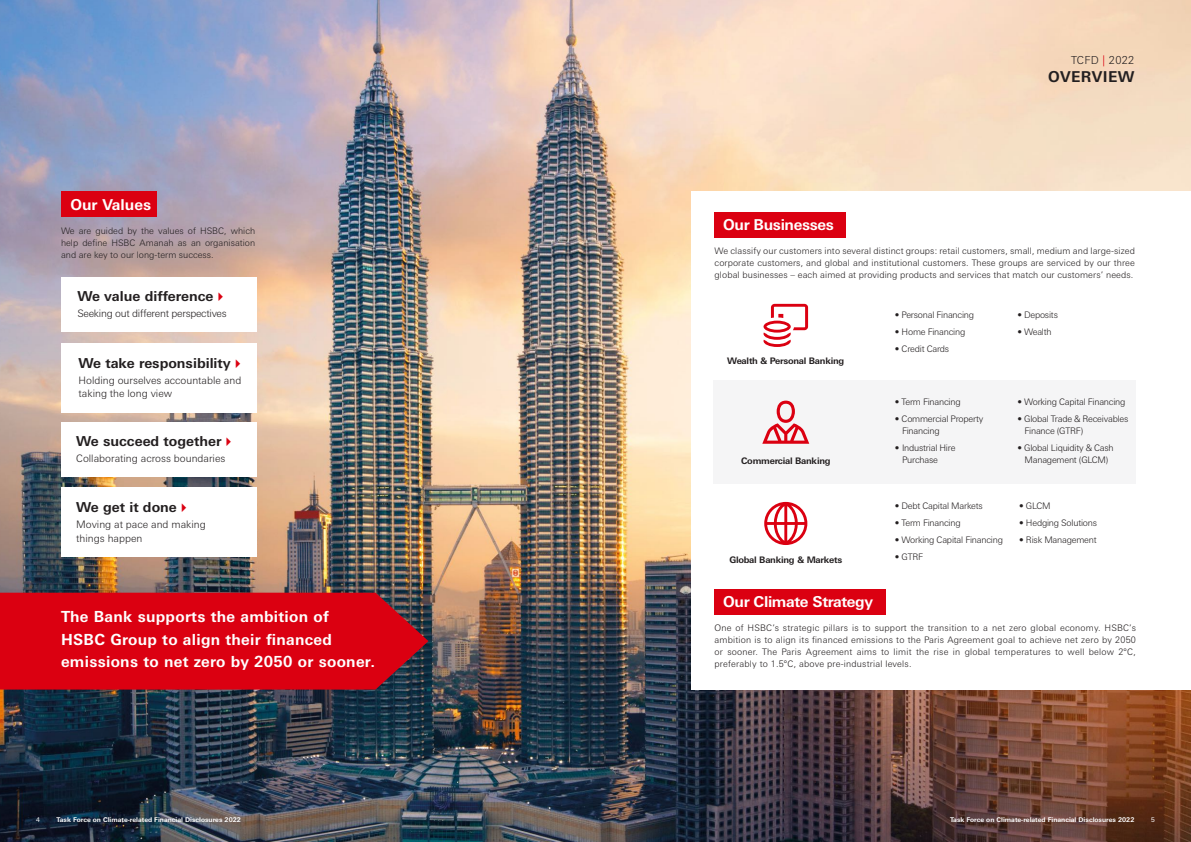
<style>
.page{position:relative;width:1191px;height:842px;background:#fff}
.page>*{position:absolute;margin:0;border:0;box-sizing:border-box;transform-origin:0 0}
.t1{font:700 15.3px/22.4px "Univers Nextfor HSBC";letter-spacing:.02em;color:#fff}
.t2{font:700 15px "Univers Nextfor HSBC";letter-spacing:-.025em;color:#fff}
.t3{font:700 15px "Univers Nextfor HSBC";color:#fff}
.t4{font:700 15px "Univers Nextfor HSBC";letter-spacing:.025em;color:#231f20}
.t5{font:700 13.7px "Univers Nextfor HSBC";color:#231f20}
.t6{font:300 11px "Univers Nextfor HSBC";color:#231f20}
.t7{font:300 10.3px/13.7px "Univers Nextfor HSBC";color:#231f20}
.t8{font:300 10.3px "Univers Nextfor HSBC";letter-spacing:-.025em;color:#231f20}
.t9{font:300 9px/12px "Univers Nextfor HSBC";letter-spacing:-.025em;color:#231f20}
.t10{font:700 9px "Univers Nextfor HSBC";letter-spacing:-.025em;color:#231f20}
.t11{font:700 6.5px "Univers Nextfor HSBC";color:#fff}
.t12{font:6.5px "Univers Nextfor HSBC";color:#fff}
.s1{color:#db0011}
</style>
<div class="page">
<img style="left:0;top:0;width:1191px;height:842px">
<div style="left:691px;top:191px;width:500px;height:498px;background:#fff"></div>
<div style="left:0;top:593px;width:428px;height:96px;background:#db0011"></div>
<div style="left:713px;top:381px;width:423px;height:103px;background:#f5f5f6"></div>
<svg style="left:763px;top:304px;width:45px;height:43px"></svg>
<svg style="left:764px;top:502px;width:43px;height:43px"></svg>
<svg style="left:762px;top:401px;width:47px;height:43px"></svg>
<div style="left:61px;top:191px;width:95px;height:26px;background:#db0011"></div>
<div style="left:61px;top:278px;width:196px;height:54px;background:#fff"></div>
<div style="left:61px;top:422px;width:196px;height:54px;background:#fff"></div>
<div style="left:61px;top:343px;width:196px;height:69px;background:#fff"></div>
<div style="left:61px;top:487px;width:196px;height:70px;background:#fff"></div>
<div style="left:714px;top:212px;width:132px;height:26px;background:#db0011"></div>
<div style="left:714px;top:589px;width:171px;height:26px;background:#db0011"></div>
<h2 class="t3" style="left:70px;top:194px;width:82px">Our Values</h2>
<p class="t9" style="left:61px;top:224px;width:196px;text-align:justify">We are guided by the values of HSBC, which help define HSBC Amanah as an organisation and are key to our long-term success.</p>
<h3 class="t5" style="left:77px;top:287px;width:151px">We value difference<span class="s1">✔</span></h3>
<p class="t8" style="left:77px;top:306px;width:151px">Seeking out different perspectives</p>
<h3 class="t5" style="left:79px;top:353px;width:167px">We take responsibility<span class="s1">✔</span></h3>
<p class="t7" style="left:79px;top:372px;width:164px">Holding ourselves accountable and taking the long view</p>
<h3 class="t5" style="left:76px;top:431px;width:161px">We succeed together<span class="s1">✔</span></h3>
<p class="t7" style="left:76px;top:451px;width:151px">Collaborating across boundaries</p>
<h3 class="t5" style="left:76px;top:497px;width:116px">We get it done<span class="s1">✔</span></h3>
<p class="t7" style="left:76px;top:517px;width:131px">Moving at pace and making things happen</p>
<h1 class="t1" style="left:61px;top:605px;width:315px">The Bank supports the ambition of<br>HSBC Group to align their financed emissions to net zero by 2050 or sooner.</h1>
<p class="t6" style="left:1071px;top:53px;width:65px">TCFD <span class="s1">|</span> 2022</p>
<h2 class="t4" style="left:1048px;top:66px;width:88px">OVERVIEW</h2>
<h2 class="t2" style="left:723px;top:214px;width:112px">Our Businesses</h2>
<p class="t9" style="left:714px;top:244px;width:422px;text-align:justify">We classify our customers into several distinct groups: retail customers, small, medium and large-sized corporate customers, and global and institutional customers. These groups are serviced by our three global businesses – each aimed at providing products and services that match our customers’ needs.</p>
<p class="t9" style="left:1017px;top:309px;width:42px">• Deposits</p>
<p class="t9" style="left:1017px;top:326px;width:36px">• Wealth</p>
<p class="t9" style="left:895px;top:309px;width:81px">• Personal Financing</p>
<p class="t9" style="left:895px;top:326px;width:72px">• Home Financing</p>
<p class="t9" style="left:895px;top:343px;width:56px">• Credit Cards</p>
<p class="t10" style="left:727px;top:355px;width:118px">Wealth &amp; Personal Banking</p>
<p class="t10" style="left:741px;top:455px;width:91px">Commercial Banking</p>
<p class="t10" style="left:729px;top:553px;width:114px">Global Banking &amp; Markets</p>
<p class="t9" style="left:895px;top:395px;width:67px">• Term Financing</p>
<p class="t9" style="left:902px;top:412px;width:83px;text-indent:-7px">• Commercial Property<br>Financing</p>
<p class="t9" style="left:902px;top:441px;width:55px;text-indent:-7px">• Industrial Hire<br>Purchase</p>
<p class="t9" style="left:895px;top:499px;width:89px">• Debt Capital Markets</p>
<p class="t9" style="left:895px;top:516px;width:67px">• Term Financing</p>
<p class="t9" style="left:895px;top:533px;width:110px">• Working Capital Financing</p>
<p class="t9" style="left:895px;top:550px;width:30px">• GTRF</p>
<p class="t9" style="left:1017px;top:395px;width:110px">• Working Capital Financing</p>
<p class="t9" style="left:1024px;top:412px;width:105px;text-indent:-7px">• Global Trade &amp; Receivables<br>Finance (GTRF)</p>
<p class="t9" style="left:1017px;top:441px;width:98px;text-align:center">• Global Liquidity &amp; Cash<br>Management (GLCM)</p>
<p class="t9" style="left:1019px;top:499px;width:33px">• GLCM</p>
<p class="t9" style="left:1019px;top:516px;width:79px">• Hedging Solutions</p>
<p class="t9" style="left:1019px;top:533px;width:79px">• Risk Management</p>
<h2 class="t2" style="left:723px;top:591px;width:151px">Our Climate Strategy</h2>
<p class="t9" style="left:714px;top:621px;width:423px;text-align:justify">One of HSBC’s strategic pillars is to support the transition to a net zero global economy. HSBC’s ambition is to align its financed emissions to the Paris Agreement goal to achieve net zero by 2050 or sooner. The Paris Agreement aims to limit the rise in global temperatures to well below 2°C, preferably to 1.5°C, above pre-industrial levels.</p>
<p class="t12" style="left:36px;top:815px;width:5px">4</p>
<p class="t11" style="left:57px;top:815px;width:186px">Task Force on Climate-related Financial Disclosures 2022</p>
<p class="t11" style="left:950px;top:815px;width:186px">Task Force on Climate-related Financial Disclosures 2022</p>
<p class="t12" style="left:1151px;top:815px;width:5px">5</p>
</div>
